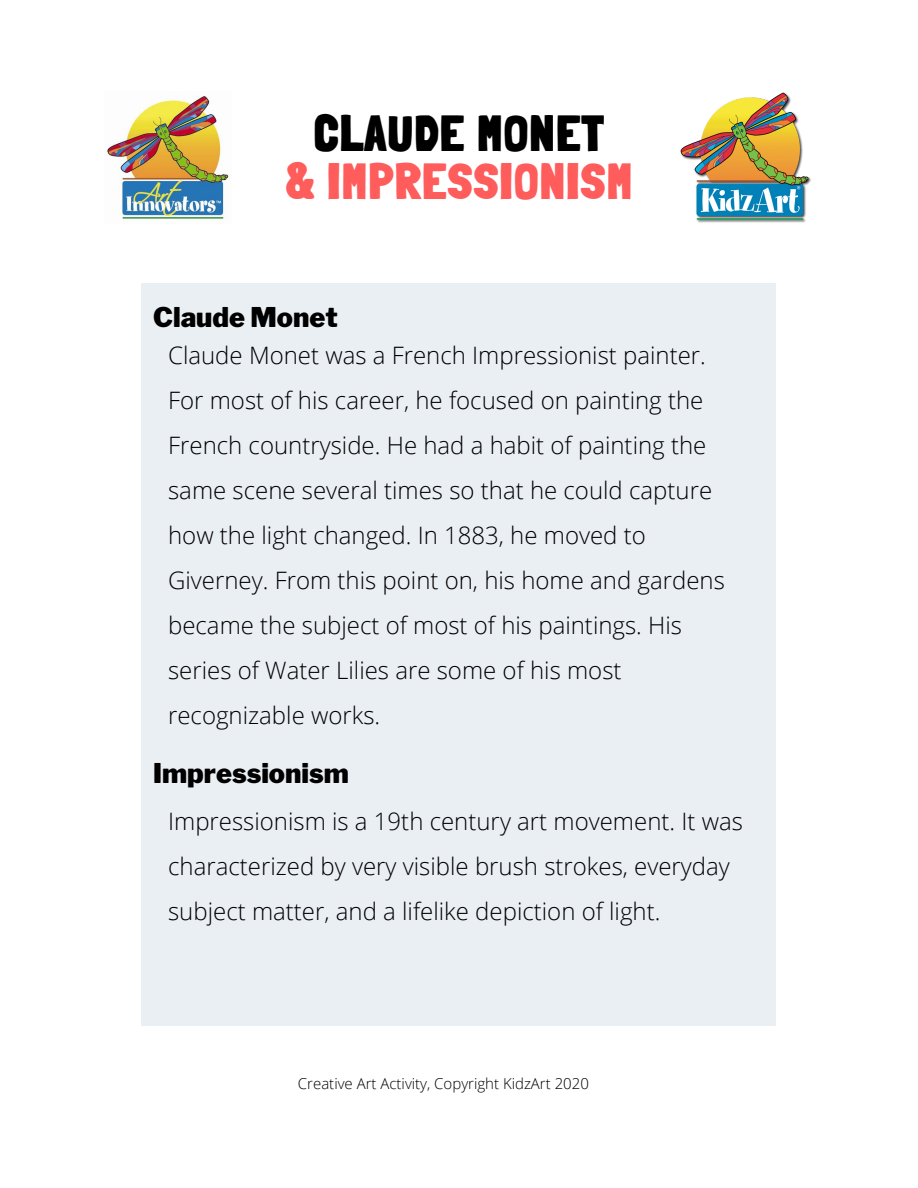
<style>
.page{position:relative;width:918px;height:1188px;background:#fff}
.page>*{position:absolute;margin:0;border:0;box-sizing:border-box;transform-origin:0 0}
.t1{font:900 49.5px "Londrina Solid";letter-spacing:.035em;color:#ff5c5c}
.t2{font:900 49.5px "Londrina Solid";letter-spacing:.035em;color:#000}
.t3{font:900 27px "Libre Franklin";color:#000}
.t4{font:300 24px/45px "Open Sans";color:#000}
.t5{font:300 15px "Open Sans";color:#000}
</style>
<div class="page">
<img style="left:680px;top:92px;width:131px;height:131px">
<div style="left:142px;top:283px;width:634px;height:742px;background:#eaeff4"></div>
<img style="left:106px;top:96px;width:123px;height:123px">
<h1 class="t2" style="left:314px;top:104px;width:291px">CLAUDE MONET</h1>
<h1 class="t1" style="left:286px;top:152px;width:347px">&amp; IMPRESSIONISM</h1>
<p class="t3" style="left:153px;top:301px;width:186px">Claude Monet</p>
<p class="t4" style="left:168px;top:332px;width:558px">Claude Monet was a French Impressionist painter.<br>For most of his career, he focused on painting the French countryside. He had a habit of painting the same scene several times so that he could capture how the light changed. In 1883, he moved to Giverney. From this point on, his home and gardens became the subject of most of his paintings. His series of Water Lilies are some of his most recognizable works.</p>
<p class="t3" style="left:153px;top:757px;width:197px">Impressionism</p>
<p class="t4" style="left:168px;top:798px;width:576px">Impressionism is a 19th century art movement. It was characterized by very visible brush strokes, everyday subject matter, and a lifelike depiction of light.</p>
<p class="t5" style="left:298px;top:1073px;width:292px">Creative Art Activity, Copyright KidzArt 2020</p>
</div>
